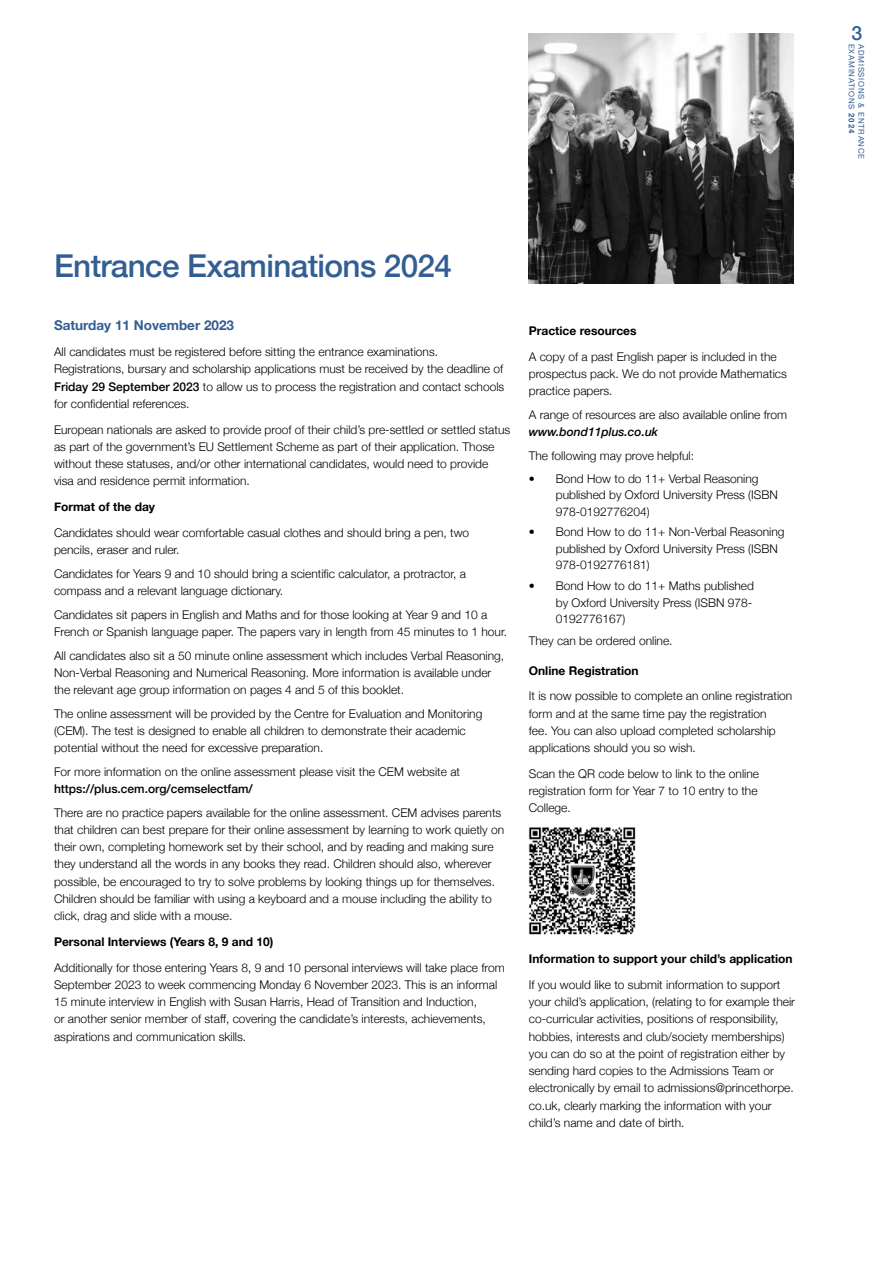
<style>
.page{position:relative;width:893px;height:1263px;background:#fff}
.page>*{position:absolute;margin:0;border:0;box-sizing:border-box;transform-origin:0 0}
.t1{font:500 31.5px "Helvetica Neue";letter-spacing:-.02em;color:#335e94}
.t2{font:500 19.5px "Helvetica Neue";color:#335e94}
.t3{font:700 13.5px "Helvetica Neue";color:#335e94}
.t4{font:300 12px/17.2px "Helvetica Neue";color:#000}
.t5{font:700 12px "Helvetica Neue";color:#000}
.t6{font:500 12px "Helvetica Neue";color:#000}
.t7{font:italic 500 12px "Helvetica Neue";color:#000}
.t8{font:7.95px "Helvetica Neue";letter-spacing:.1em;color:#335e94}
.t9{font:700 7.95px "Helvetica";color:#335e94}
.s1{font-weight:500}
</style>
<div class="page">
<img style="left:529px;top:33px;width:264px;height:250px">
<img style="left:528px;top:827px;width:108px;height:108px">
<h1 class="t1" style="left:54px;top:241px;width:400px">Entrance Examinations 2024</h1>
<p class="t3" style="left:54px;top:315px;width:182px">Saturday 11 November 2023</p>
<p class="t4" style="left:54px;top:342px;width:452px">All candidates must be registered before sitting the entrance examinations.<br>Registrations, bursary and scholarship applications must be received by the deadline of <span class="s1">Friday 29 September 2023</span> to allow us to process the registration and contact schools for confidential references.</p>
<p class="t4" style="left:54px;top:420px;width:458px">European nationals are asked to provide proof of their child’s pre-settled or settled status as part of the government’s EU Settlement Scheme as part of their application. Those without these statuses, and/or other international candidates, would need to provide visa and residence permit information.</p>
<p class="t5" style="left:54px;top:497px;width:103px">Format of the day</p>
<p class="t4" style="left:54px;top:523px;width:417px">Candidates should wear comfortable casual clothes and should bring a pen, two pencils, eraser and ruler.</p>
<p class="t4" style="left:54px;top:564px;width:414px">Candidates for Years 9 and 10 should bring a scientific calculator, a protractor, a compass and a relevant language dictionary.</p>
<p class="t4" style="left:54px;top:605px;width:455px">Candidates sit papers in English and Maths and for those looking at Year 9 and 10 a<br>French or Spanish language paper. The papers vary in length from 45 minutes to 1 hour.</p>
<p class="t4" style="left:54px;top:646px;width:452px">All candidates also sit a 50 minute online assessment which includes Verbal Reasoning,<br>Non-Verbal Reasoning and Numerical Reasoning. More information is available under the relevant age group information on pages 4 and 5 of this booklet.</p>
<p class="t4" style="left:54px;top:704px;width:430px">The online assessment will be provided by the Centre for Evaluation and Monitoring (CEM). The test is designed to enable all children to demonstrate their academic potential without the need for excessive preparation.</p>
<p class="t4" style="left:54px;top:762px;width:408px">For more information on the online assessment please visit the CEM website at</p>
<p class="t6" style="left:54px;top:779px;width:200px">https://plus.cem.org/cemselectfam/</p>
<p class="t4" style="left:54px;top:803px;width:452px">There are no practice papers available for the online assessment. CEM advises parents that children can best prepare for their online assessment by learning to work quietly on their own, completing homework set by their school, and by reading and making sure they understand all the words in any books they read. Children should also, wherever possible, be encouraged to try to solve problems by looking things up for themselves.<br>Children should be familiar with using a keyboard and a mouse including the ability to click, drag and slide with a mouse.</p>
<p class="t5" style="left:54px;top:932px;width:221px">Personal Interviews (Years 8, 9 and 10)</p>
<p class="t4" style="left:54px;top:958px;width:452px">Additionally for those entering Years 8, 9 and 10 personal interviews will take place from September 2023 to week commencing Monday 6 November 2023. This is an informal 15 minute interview in English with Susan Harris, Head of Transition and Induction,<br>or another senior member of staff, covering the candidate’s interests, achievements, aspirations and communication skills.</p>
<p class="t5" style="left:529px;top:321px;width:109px">Practice resources</p>
<p class="t4" style="left:529px;top:347px;width:260px">A copy of a past English paper is included in the prospectus pack. We do not provide Mathematics practice papers.</p>
<p class="t4" style="left:529px;top:405px;width:260px">A range of resources are also available online from</p>
<p class="t7" style="left:529px;top:421px;width:131px">www.bond11plus.co.uk</p>
<p class="t4" style="left:529px;top:446px;width:167px">The following may prove helpful:</p>
<p class="t4" style="left:556px;top:469px;width:224px;line-height:16.5px;text-indent:-27px">• Bond How to do 11+ Verbal Reasoning published by Oxford University Press (ISBN<br>978-0192776204)</p>
<p class="t4" style="left:556px;top:523px;width:230px;line-height:16.5px;text-indent:-27px">• Bond How to do 11+ Non-Verbal Reasoning published by Oxford University Press (ISBN<br>978-0192776181)</p>
<p class="t4" style="left:556px;top:577px;width:200px;line-height:16.5px;text-indent:-27px">• Bond How to do 11+ Maths published by Oxford University Press (ISBN 978-<br>0192776167)</p>
<p class="t4" style="left:529px;top:631px;width:145px">They can be ordered online.</p>
<p class="t5" style="left:529px;top:661px;width:111px">Online Registration</p>
<p class="t4" style="left:529px;top:686px;width:265px">It is now possible to complete an online registration form and at the same time pay the registration<br>fee. You can also upload completed scholarship applications should you so wish.</p>
<p class="t4" style="left:529px;top:764px;width:232px">Scan the QR code below to link to the online registration form for Year 7 to 10 entry to the<br>College.</p>
<p class="t5" style="left:529px;top:949px;width:265px">Information to support your child’s application</p>
<p class="t4" style="left:529px;top:975px;width:268px">If you would like to submit information to support your child’s application, (relating to for example their co-curricular activities, positions of responsibility, hobbies, interests and club/society memberships) you can do so at the point of registration either by sending hard copies to the Admissions Team or electronically by email to admissions@princethorpe. co.uk, clearly marking the information with your child’s name and date of birth.</p>
<h2 class="t2" style="left:851px;top:18px;width:12px">3</h2>
<p class="t8" style="left:867px;top:44px;width:117px;rotate:90deg">ADMISSIONS &amp; ENTRANCE</p>
<p class="t8" style="left:857px;top:44px;width:67px;rotate:90deg">EXAMINATIONS</p>
<p class="t9" style="left:857px;top:113px;width:21px;rotate:90deg">2024</p>
</div>
